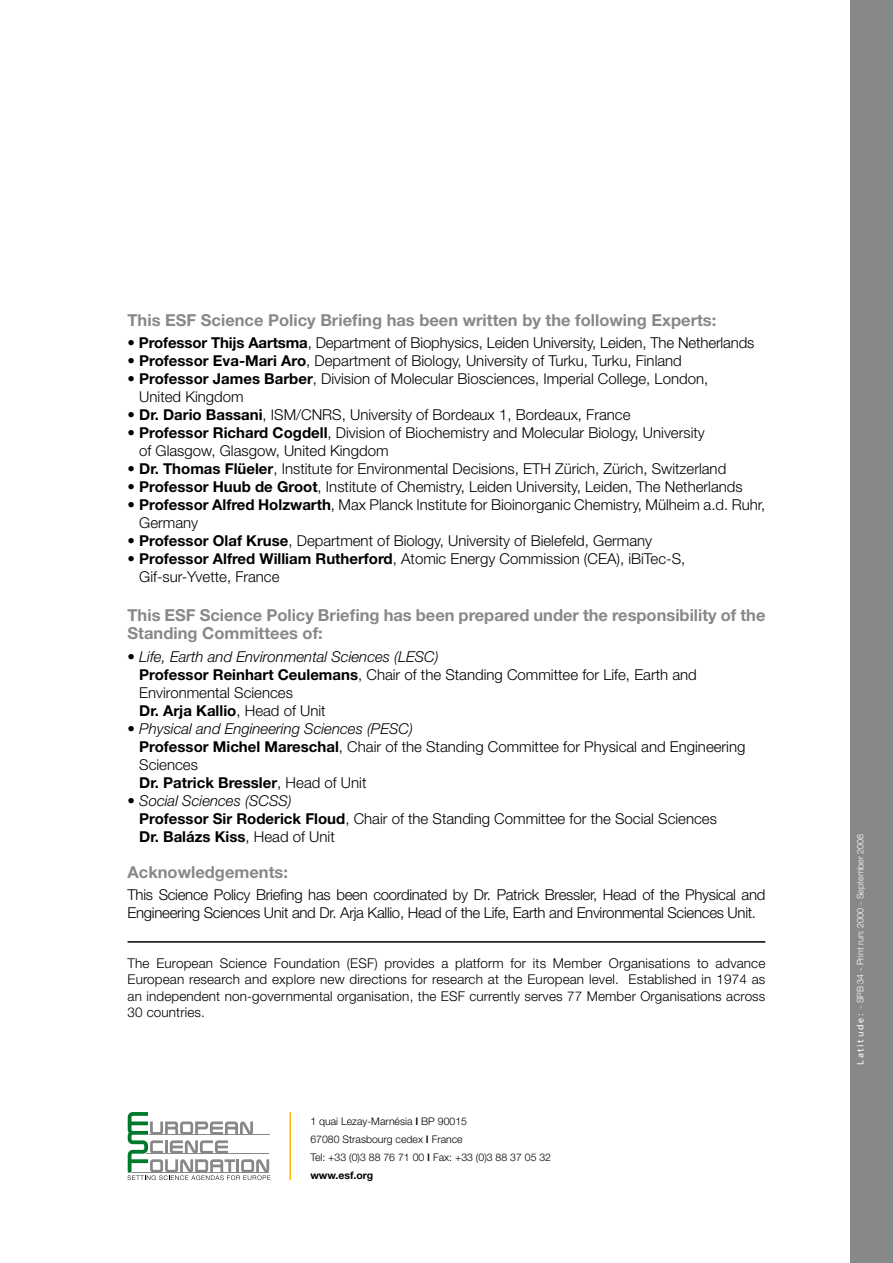
<style>
.page{position:relative;width:893px;height:1263px;background:#fff}
.page>*{position:absolute;margin:0;border:0;box-sizing:border-box;transform-origin:0 0}
.t1{font:700 16.5px/18px "Helvetica Neue LT Std";color:#87888a}
.t2{font:300 15px/18px "Helvetica Neue LT Std";color:#000}
.t3{font:300 15px/18px "Helvetica Neue LT Std";letter-spacing:-.02em;color:#000}
.t4{font:300 13.5px/16.5px "Helvetica Neue LT Std";letter-spacing:.01em;color:#000;text-align:justify}
.t5{font:300 10.5px/18px "Helvetica Neue LT Std";color:#000}
.t6{font:300 9px "Helvetica Neue LT Std";color:#fff}
.s1{font-weight:700}
.s2{font-style:italic}
.s3{font-weight:500}
.s4{font-family:"Frutiger LT Std";font-weight:400}
</style>
<div class="page">
<div style="left:850px;top:0;width:43px;height:1263px;background:#87888a"></div>
<hr style="left:128px;top:941px;width:637px;height:2px;background:#000">
<svg style="left:128px;top:1112px;width:142px;height:68px"></svg>
<hr style="left:289px;top:1112px;width:2px;height:68px;background:#faba00">
<p class="t1" style="left:128px;top:311px;width:590px">This ESF Science Policy Briefing has been written by the following Experts:</p>
<p class="t2" style="left:128px;top:333px;width:628px">• <span class="s1">Professor Thijs Aartsma</span>, Department of Biophysics, Leiden University, Leiden, The Netherlands</p>
<p class="t2" style="left:128px;top:351px;width:556px">• <span class="s1">Professor Eva-Mari Aro</span>, Department of Biology, University of Turku, Turku, Finland</p>
<p class="t2" style="left:139px;top:369px;width:570px;text-indent:-12px">• <span class="s1">Professor James Barber</span>, Division of Molecular Biosciences, Imperial College, London,<br>United Kingdom</p>
<p class="t2" style="left:128px;top:405px;width:504px">• <span class="s1">Dr. Dario Bassani</span>, ISM/CNRS, University of Bordeaux 1, Bordeaux, France</p>
<p class="t2" style="left:139px;top:423px;width:567px;text-indent:-12px">• <span class="s1">Professor Richard Cogdell</span>, Division of Biochemistry and Molecular Biology, University of Glasgow, Glasgow, United Kingdom</p>
<p class="t2" style="left:128px;top:459px;width:600px">• <span class="s1">Dr. Thomas Flüeler</span>, Institute for Environmental Decisions, ETH Zürich, Zürich, Switzerland</p>
<p class="t2" style="left:128px;top:477px;width:617px">• <span class="s1">Professor Huub de Groot</span>, Institute of Chemistry, Leiden University, Leiden, The Netherlands</p>
<p class="t2" style="left:139px;top:495px;width:628px;text-indent:-12px">• <span class="s1">Professor Alfred Holzwarth</span>, Max Planck Institute for Bioinorganic Chemistry, Mülheim a.d. Ruhr,<br>Germany</p>
<p class="t2" style="left:128px;top:531px;width:526px">• <span class="s1">Professor Olaf Kruse</span>, Department of Biology, University of Bielefeld, Germany</p>
<p class="t2" style="left:139px;top:549px;width:548px;text-indent:-12px">• <span class="s1">Professor Alfred William Rutherford</span>, Atomic Energy Commission (CEA), iBiTec-S,<br>Gif-sur-Yvette, France</p>
<p class="t1" style="left:128px;top:606px;width:639px">This ESF Science Policy Briefing has been prepared under the responsibility of the<br>Standing Committees of:</p>
<p class="t2" style="left:139px;top:647px;width:559px;text-indent:-12px">• <span class="s2">Life, Earth and Environmental Sciences (LESC)<br></span><span class="s1">Professor Reinhart Ceulemans</span>, Chair of the Standing Committee for Life, Earth and Environmental Sciences<br><span class="s1">Dr. Arja Kallio</span>, Head of Unit</p>
<p class="t2" style="left:139px;top:719px;width:608px;text-indent:-12px">• <span class="s2">Physical and Engineering Sciences (PESC)<br></span><span class="s1">Professor Michel Mareschal</span>, Chair of the Standing Committee for Physical and Engineering Sciences<br><span class="s1">Dr. Patrick Bressler</span>, Head of Unit</p>
<p class="t2" style="left:139px;top:791px;width:579px;text-indent:-12px">• <span class="s2">Social Sciences (SCSS)<br></span><span class="s1">Professor Sir Roderick Floud</span>, Chair of the Standing Committee for the Social Sciences<br><span class="s1">Dr. Balázs Kiss</span>, Head of Unit</p>
<p class="t1" style="left:128px;top:862px;width:162px">Acknowledgements:</p>
<p class="t3" style="left:128px;top:885px;width:639px">This Science Policy Briefing has been coordinated by Dr. Patrick Bressler, Head of the Physical and<br>Engineering Sciences Unit and Dr. Arja Kallio, Head of the Life, Earth and Environmental Sciences Unit.</p>
<p class="t4" style="left:128px;top:954px;width:639px">The European Science Foundation (ESF) provides a platform for its Member Organisations to advance European research and explore new directions for research at the European level. Established in 1974 as an independent non-governmental organisation, the ESF currently serves 77 Member Organisations across 30 countries.</p>
<p class="t5" style="left:310px;top:1112px;width:242px">1 quai Lezay-Marnésia <span class="s3">I</span> BP 90015<br>67080 Strasbourg cedex <span class="s3">I</span> France<br>Tel: +33 (0)3 88 76 71 00 <span class="s3">I</span> Fax: +33 (0)3 88 37 05 32 <span class="s1">www.esf.org</span></p>
<p class="t6" style="left:855px;top:1064px;width:232px;rotate:-90deg"><span class="s4">L a t i t u d e :</span> - SPB 34 - Print run: 2000 - September 2008</p>
</div>
